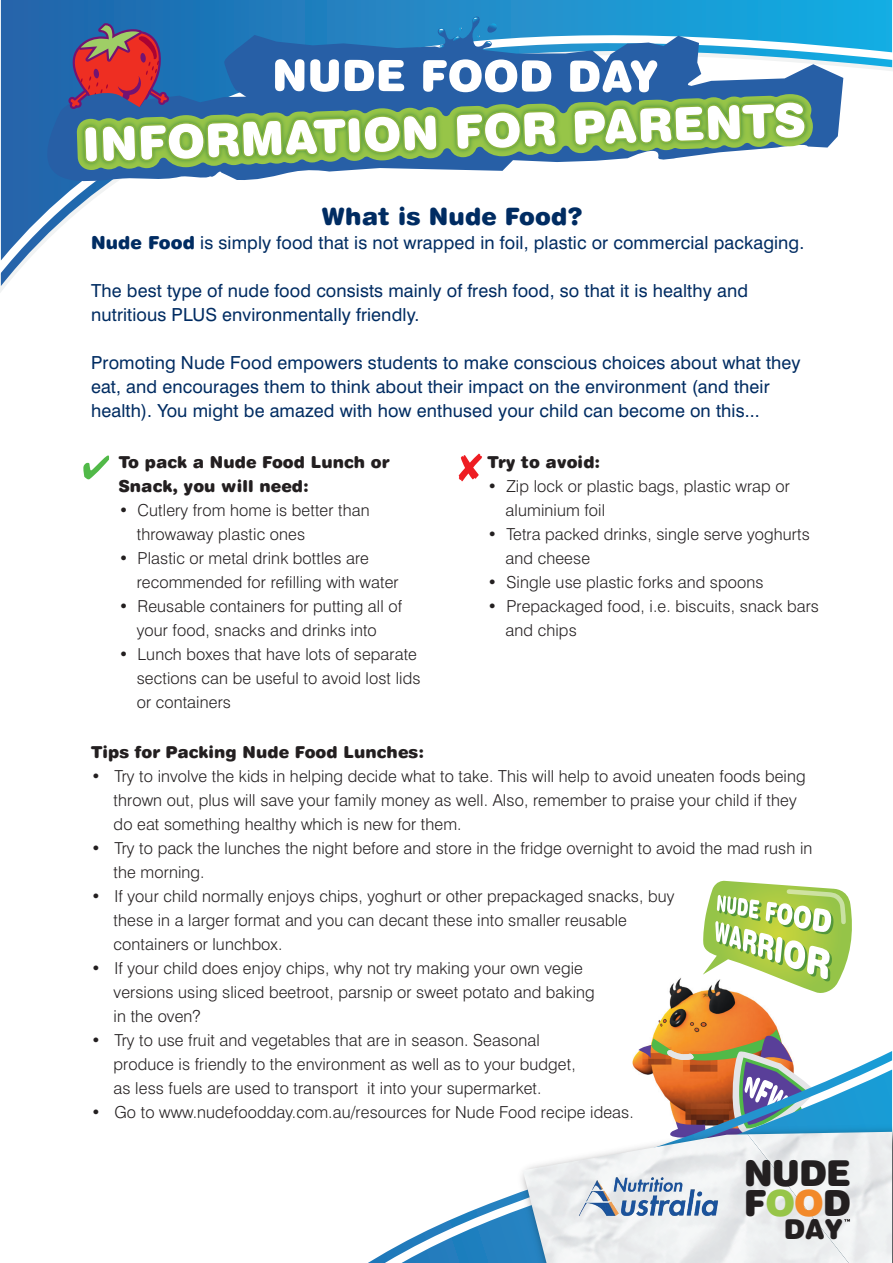
<style>
.page{position:relative;width:893px;height:1263px;background:#fff}
.page>*{position:absolute;margin:0;border:0;box-sizing:border-box;transform-origin:0 0}
.t1{font:36.15px "Swiss 721 BT Black Rounded";color:#231f20}
.t2{font:35.7px "Swiss 721 BT Black Rounded";color:#231f20}
.t3{font:27.45px "Swiss 721 BT Black Rounded";color:#231f20}
.t4{font:24px "Swiss 721 BT Black Rounded";letter-spacing:.005em;color:#002c62}
.t5{font:18px/24px "Swiss 721 BT";letter-spacing:.005em;color:#002c62}
.t6{font:300 16.5px/24px "Swiss 721 BT";letter-spacing:.005em;color:#231f20}
.t7{font:16.5px/24px "Swiss 721 BT Black Rounded";letter-spacing:.005em;color:#231f20}
.s1{font-family:"Swiss 721 BT Black Rounded"}
.s2{color:#97c548}
.s3{color:#f2892a}
</style>
<div class="page">
<img style="left:656px;top:978px;width:122px;height:51px">
<svg style="left:638px;top:1029px;width:150px;height:22px;background:#d19854"></svg>
<svg style="left:703px;top:881px;width:149px;height:114px"></svg>
<svg style="left:368px;top:1051px;width:524px;height:212px"></svg>
<svg style="left:1px;top:0;width:891px;height:260px"></svg>
<img style="left:466px;top:1121px;width:426px;height:142px">
<svg style="left:523px;top:1132px;width:369px;height:131px;fill:#eceff0"></svg>
<svg style="left:844px;top:1219px;width:6px;height:2px"></svg>
<img style="left:573px;top:1172px;width:150px;height:49px">
<svg style="left:38px;top:64px;width:805px;height:122px"></svg>
<img style="left:77px;top:95px;width:735px;height:75px">
<svg style="left:63px;top:16px;width:743px;height:147px"></svg>
<svg style="left:83px;top:455px;width:26px;height:25px"></svg>
<svg style="left:458px;top:453px;width:24px;height:29px"></svg>
<p class="t4" style="left:321px;top:202px;width:263px">What is Nude Food?</p>
<p class="t5" style="left:91px;top:231px;width:715px"><span class="s1">Nude Food</span> is simply food that is not wrapped in foil, plastic or commercial packaging.</p>
<p class="t5" style="left:91px;top:279px;width:658px">The best type of nude food consists mainly of fresh food, so that it is healthy and nutritious PLUS environmentally friendly.</p>
<p class="t5" style="left:91px;top:351px;width:711px">Promoting Nude Food empowers students to make conscious choices about what they eat, and encourages them to think about their impact on the environment (and their health). You might be amazed with how enthused your child can become on this...</p>
<p class="t7" style="left:119px;top:450px;width:272px">To pack a Nude Food Lunch or<br>Snack, you will need:</p>
<p class="t6" style="left:137px;top:498px;width:234px;text-indent:-18px">• Cutlery from home is better than throwaway plastic ones</p>
<p class="t6" style="left:137px;top:546px;width:263px;text-indent:-18px">• Plastic or metal drink bottles are recommended for refilling with water</p>
<p class="t6" style="left:119px;top:594px;width:285px;text-align:center">• Reusable containers for putting all of your food, snacks and drinks into</p>
<p class="t6" style="left:137px;top:642px;width:285px;text-indent:-18px">• Lunch boxes that have lots of separate sections can be useful to avoid lost lids or containers</p>
<p class="t7" style="left:488px;top:450px;width:114px">Try to avoid:</p>
<p class="t6" style="left:506px;top:474px;width:286px;text-indent:-18px">• Zip lock or plastic bags, plastic wrap or aluminium foil</p>
<p class="t6" style="left:506px;top:522px;width:306px;text-indent:-18px">• Tetra packed drinks, single serve yoghurts and cheese</p>
<p class="t6" style="left:488px;top:570px;width:277px">• Single use plastic forks and spoons</p>
<p class="t6" style="left:506px;top:594px;width:315px;text-indent:-18px">• Prepackaged food, i.e. biscuits, snack bars and chips</p>
<p class="t7" style="left:91px;top:740px;width:334px">Tips for Packing Nude Food Lunches:</p>
<p class="t6" style="left:114px;top:764px;width:693px;text-indent:-23px">• Try to involve the kids in helping decide what to take. This will help to avoid uneaten foods being thrown out, plus will save your family money as well. Also, remember to praise your child if they do eat something healthy which is new for them.</p>
<p class="t6" style="left:114px;top:836px;width:700px;text-indent:-23px">• Try to pack the lunches the night before and store in the fridge overnight to avoid the mad rush in the morning.</p>
<p class="t6" style="left:114px;top:884px;width:562px;text-indent:-23px">• If your child normally enjoys chips, yoghurt or other prepackaged snacks, buy these in a larger format and you can decant these into smaller reusable containers or lunchbox.</p>
<p class="t6" style="left:114px;top:956px;width:483px;text-indent:-23px">• If your child does enjoy chips, why not try making your own vegie versions using sliced beetroot, parsnip or sweet potato and baking in the oven?</p>
<p class="t6" style="left:114px;top:1028px;width:464px;text-indent:-23px">• Try to use fruit and vegetables that are in season. Seasonal produce is friendly to the environment as well as to your budget, as less fuels are used to transport it into your supermarket.</p>
<p class="t6" style="left:91px;top:1100px;width:544px">• Go to www.nudefoodday.com.au/resources for Nude Food recipe ideas.</p>
<p class="t2" style="left:744px;top:1151px;width:109px">NUDE</p>
<p class="t1" style="left:744px;top:1180px;width:109px">F<span class="s2">O</span><span class="s3">O</span>D</p>
<p class="t3" style="left:784px;top:1212px;width:61px">DAY</p>
</div>
